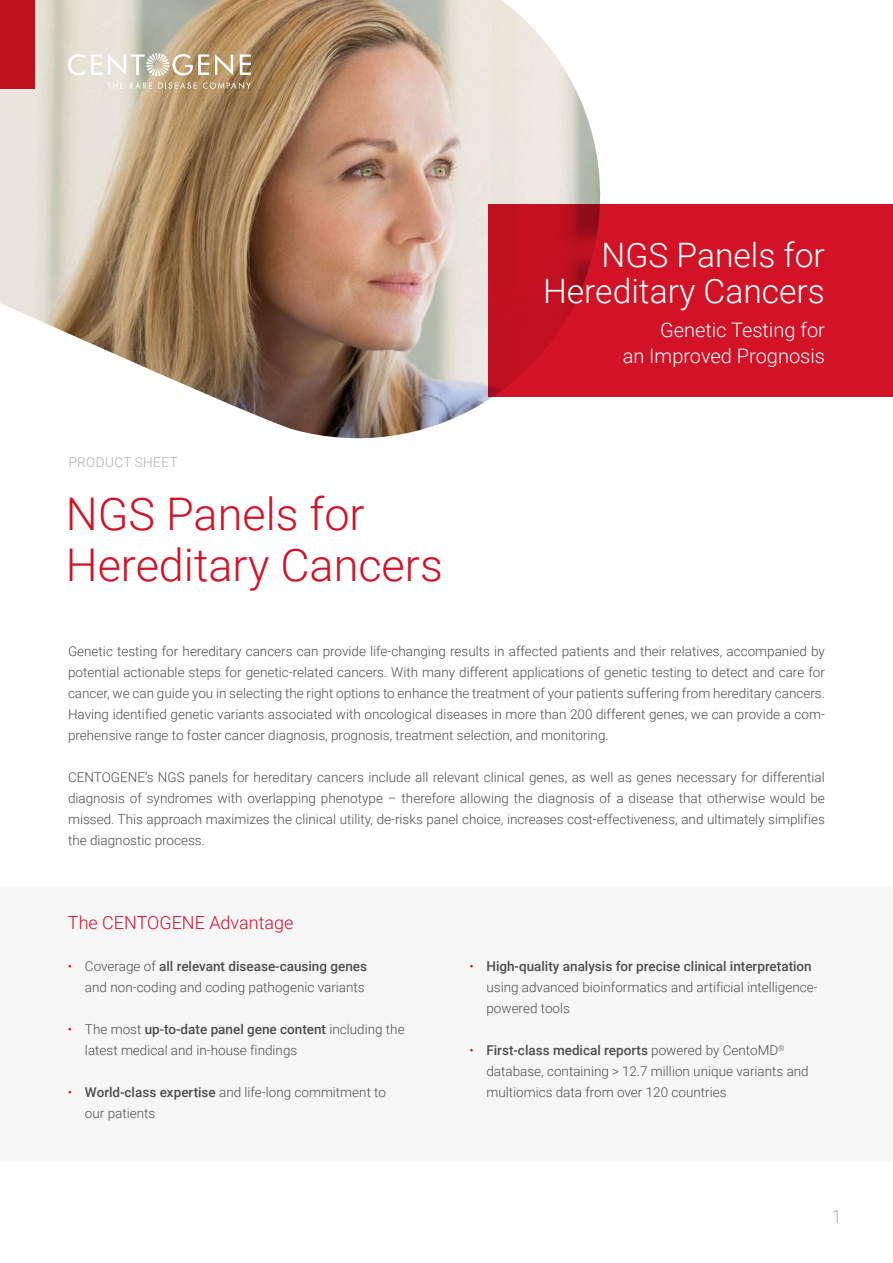
<style>
.page{position:relative;width:893px;height:1263px;background:#fff}
.page>*{position:absolute;margin:0;border:0;box-sizing:border-box;transform-origin:0 0}
.t1{font:300 45px/51px "Roboto";color:#d21226}
.t2{font:300 33.6px/35.8px "Roboto";color:#fff;text-align:right}
.t3{font:300 19.95px/25.3px "Roboto";color:#fff;text-align:right}
.t4{font:300 18px "Roboto";color:#d41030}
.t5{font:300 18px "Roboto";color:#aeaeae}
.t6{font:300 13.5px/21px "Roboto";color:#4d4d4c}
.t7{font:300 13.5px "Roboto";letter-spacing:.035em;color:#aeaeae}
.s1{color:#d21226}
.s2{font-weight:500}
</style>
<div class="page">
<img style="left:0;top:0;width:601px;height:439px">
<div style="left:0;top:0;width:34px;height:89px;background:#bf1020"></div>
<div style="left:489px;top:204px;width:404px;height:193px;background:linear-gradient(to right,#c51122,#d71327)"></div>
<svg style="left:68px;top:54px;width:17px;height:21px"></svg>
<svg style="left:91px;top:54px;width:11px;height:21px"></svg>
<svg style="left:108px;top:53px;width:101px;height:23px"></svg>
<svg style="left:215px;top:54px;width:18px;height:21px"></svg>
<svg style="left:240px;top:54px;width:11px;height:21px"></svg>
<svg style="left:107px;top:83px;width:16px;height:6px"></svg>
<svg style="left:130px;top:82px;width:22px;height:7px"></svg>
<svg style="left:158px;top:82px;width:39px;height:7px"></svg>
<svg style="left:203px;top:82px;width:48px;height:7px"></svg>
<div style="left:0;top:887px;width:893px;height:273px;background:#f7f7f7"></div>
<h2 class="t2" style="left:543px;top:235px;width:283px">NGS Panels for<br>Hereditary Cancers</h2>
<h3 class="t3" style="left:623px;top:317px;width:204px">Genetic Testing for<br>an Improved Prognosis</h3>
<p class="t7" style="left:68px;top:453px;width:111px">PRODUCT SHEET</p>
<h1 class="t1" style="left:66px;top:487px;width:378px">NGS Panels for<br>Hereditary Cancers</h1>
<p class="t6" style="left:68px;top:640px;width:758px;text-align:justify">Genetic testing for hereditary cancers can provide life-changing results in affected patients and their relatives, accompanied by potential actionable steps for genetic-related cancers. With many different applications of genetic testing to detect and care for cancer, we can guide you in selecting the right options to enhance the treatment of your patients suffering from hereditary cancers.<br>Having identified genetic variants associated with oncological diseases in more than 200 different genes, we can provide a com&shy;prehensive range to foster cancer diagnosis, prognosis, treatment selection, and monitoring.</p>
<p class="t6" style="left:68px;top:766px;width:758px;text-align:justify">CENTOGENE’s NGS panels for hereditary cancers include all relevant clinical genes, as well as genes necessary for differential diagnosis of syndromes with overlapping phenotype – therefore allowing the diagnosis of a disease that otherwise would be missed. This approach maximizes the clinical utility, de-risks panel choice, increases cost-effectiveness, and ultimately simplifies the diagnostic process.</p>
<h3 class="t4" style="left:68px;top:910px;width:227px">The CENTOGENE Advantage</h3>
<p class="t6" style="left:68px;top:955px;width:301px;text-align:right"><span class="s1">•</span> Coverage of <span class="s2">all relevant disease-causing genes </span>and non-coding and coding pathogenic variants</p>
<p class="t6" style="left:85px;top:1018px;width:321px;text-indent:-17px"><span class="s1">•</span> The most <span class="s2">up-to-date panel gene content</span> including the latest medical and in-house findings</p>
<p class="t6" style="left:85px;top:1081px;width:303px;text-indent:-17px"><span class="s1">•</span> <span class="s2">World-class expertise</span> and life-long commitment to our patients</p>
<p class="t6" style="left:486px;top:955px;width:333px;text-indent:-17px"><span class="s1">•</span> <span class="s2">High-quality analysis for precise clinical interpretation </span>using advanced bioinformatics and artificial intelligence&shy;powered tools</p>
<p class="t6" style="left:486px;top:1039px;width:324px;text-indent:-17px"><span class="s1">•</span> <span class="s2">First-class medical reports</span> powered by CentoMD<sup>® </sup>database, containing &gt; 12.7 million unique variants and multiomics data from over 120 countries</p>
<h3 class="t5" style="left:832px;top:1204px;width:11px">1</h3>
</div>
